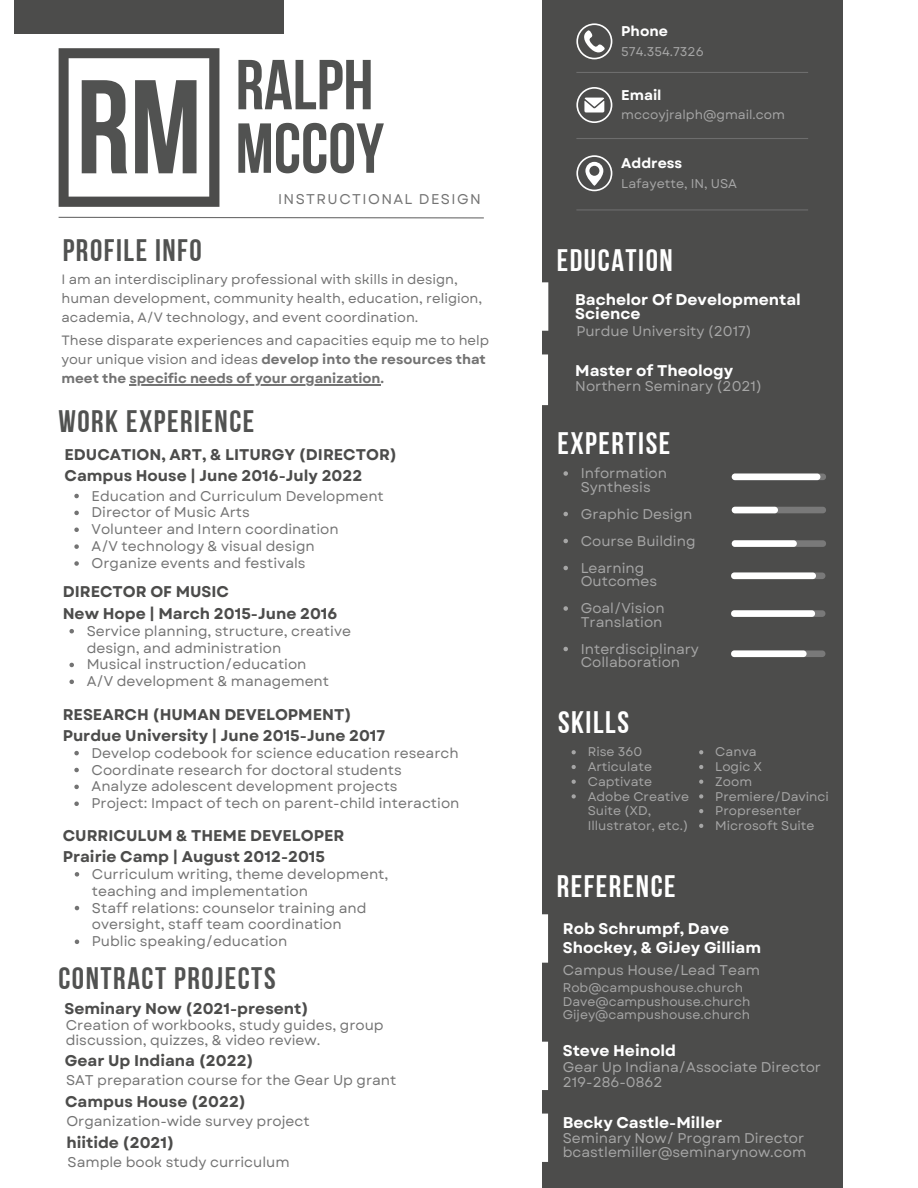
<style>
.page{position:relative;width:918px;height:1188px;background:#fff}
.page>*{position:absolute;margin:0;border:0;box-sizing:border-box;transform-origin:0 0}
.t1{font:133.05px "Bebas Neue Cyrillic";color:#515251}
.t2{font:70.5px "Bebas Neue Cyrillic";color:#515251}
.t3{font:31.05px "Bebas Neue Cyrillic";letter-spacing:.05em;color:#515251}
.t4{font:31.05px "Bebas Neue Cyrillic";letter-spacing:.05em;color:#fff}
.t5{font:700 15.45px "Garet";color:#4c4c4b}
.t6{font:700 15.45px/14.7px "Garet";color:#fff}
.t7{font:14.1px/16.8px "Garet";color:#737373}
.t8{font:14.1px/13.5px "Garet";color:#a6a6a6}
.t9{font:14.1px "Garet";letter-spacing:.1em;color:#737373}
.t10{font:700 14.1px "Garet";color:#fff}
.t11{font:13.5px/19.2px "Garet";color:#737373}
.t12{font:12.75px "Garet";color:#a6a6a6}
.t13{font:12.6px/14.7px "Garet";color:#a6a6a6}
.s1{font-weight:700}
</style>
<div class="page">
<div style="left:542px;top:0;width:300px;height:1188px;background:#4c4c4b"></div>
<div style="left:14px;top:0;width:270px;height:34px;background:#4c4c4b"></div>
<svg style="left:576px;top:23px;width:36px;height:36px"></svg>
<svg style="left:576px;top:155px;width:36px;height:36px"></svg>
<svg style="left:576px;top:87px;width:36px;height:36px"></svg>
<hr style="left:576px;top:72px;width:232px;height:1px;background:#6d6d6d">
<hr style="left:576px;top:138px;width:232px;height:1px;background:#6d6d6d">
<hr style="left:576px;top:209px;width:232px;height:1px;background:#6d6d6d">
<div style="left:539px;top:282px;width:9px;height:49px;background:#fff"></div>
<div style="left:539px;top:354px;width:9px;height:51px;background:#fff"></div>
<svg style="left:58px;top:216px;width:426px;height:3px"></svg>
<svg style="left:59px;top:48px;width:160px;height:159px"></svg>
<svg style="left:563px;top:471px;width:5px;height:5px"></svg>
<svg style="left:563px;top:512px;width:5px;height:4px"></svg>
<svg style="left:563px;top:539px;width:5px;height:4px"></svg>
<svg style="left:563px;top:566px;width:5px;height:4px"></svg>
<svg style="left:563px;top:606px;width:5px;height:5px"></svg>
<svg style="left:563px;top:647px;width:5px;height:4px"></svg>
<svg style="left:732px;top:474px;width:94px;height:6px"></svg>
<svg style="left:731px;top:573px;width:94px;height:6px"></svg>
<svg style="left:732px;top:507px;width:94px;height:6px"></svg>
<svg style="left:731px;top:610px;width:94px;height:7px"></svg>
<svg style="left:731px;top:650px;width:94px;height:7px"></svg>
<svg style="left:732px;top:540px;width:94px;height:7px"></svg>
<svg style="left:74px;top:494px;width:5px;height:4px"></svg>
<svg style="left:74px;top:511px;width:5px;height:4px"></svg>
<svg style="left:74px;top:528px;width:5px;height:4px"></svg>
<svg style="left:74px;top:544px;width:5px;height:5px"></svg>
<svg style="left:74px;top:561px;width:5px;height:5px"></svg>
<svg style="left:75px;top:872px;width:4px;height:5px"></svg>
<svg style="left:75px;top:906px;width:4px;height:4px"></svg>
<svg style="left:75px;top:940px;width:4px;height:4px"></svg>
<svg style="left:69px;top:629px;width:5px;height:4px"></svg>
<svg style="left:69px;top:663px;width:5px;height:4px"></svg>
<svg style="left:69px;top:680px;width:5px;height:4px"></svg>
<div style="left:539px;top:914px;width:9px;height:49px;background:#fff"></div>
<div style="left:539px;top:1042px;width:9px;height:48px;background:#fff"></div>
<div style="left:539px;top:1114px;width:9px;height:48px;background:#fff"></div>
<hr style="left:129px;top:384px;width:252px;height:1px;background:#737373">
<svg style="left:572px;top:750px;width:4px;height:4px"></svg>
<svg style="left:572px;top:765px;width:4px;height:4px"></svg>
<svg style="left:572px;top:780px;width:4px;height:4px"></svg>
<svg style="left:572px;top:794px;width:4px;height:5px"></svg>
<svg style="left:699px;top:750px;width:4px;height:4px"></svg>
<svg style="left:699px;top:765px;width:4px;height:4px"></svg>
<svg style="left:699px;top:780px;width:4px;height:4px"></svg>
<svg style="left:699px;top:794px;width:4px;height:5px"></svg>
<svg style="left:699px;top:809px;width:4px;height:4px"></svg>
<svg style="left:699px;top:824px;width:4px;height:4px"></svg>
<svg style="left:74px;top:751px;width:5px;height:4px"></svg>
<svg style="left:74px;top:768px;width:5px;height:4px"></svg>
<svg style="left:74px;top:785px;width:5px;height:4px"></svg>
<svg style="left:74px;top:802px;width:5px;height:4px"></svg>
<p class="t1" style="left:76px;top:74px;width:127px">RM</p>
<p class="t3" style="left:63px;top:238px;width:141px">PROFILE INFO</p>
<p class="t2" style="left:236px;top:56px;width:139px">RALPH</p>
<p class="t2" style="left:236px;top:120px;width:150px">MCCOY</p>
<p class="t9" style="left:278px;top:189px;width:204px">INSTRUCTIONAL DESIGN</p>
<p class="t11" style="left:62px;top:270px;width:422px">I am an interdisciplinary professional with skills in design, human development, community health, education, religion, academia, A/V technology, and event coordination.</p>
<p class="t11" style="left:61px;top:330px;width:429px">These disparate experiences and capacities equip me to help your unique vision and ideas <span class="s1">develop into the resources that meet the specific needs of your organization.</span></p>
<p class="t3" style="left:58px;top:408px;width:197px">WORK EXPERIENCE</p>
<p class="t5" style="left:65px;top:444px;width:334px">EDUCATION, ART, &amp; LITURGY (DIRECTOR)</p>
<p class="t5" style="left:65px;top:465px;width:299px">Campus House | June 2016-July 2022</p>
<p class="t7" style="left:92px;top:487px;width:294px">Education and Curriculum Development</p>
<p class="t7" style="left:92px;top:504px;width:160px">Director of Music Arts</p>
<p class="t7" style="left:92px;top:521px;width:249px">Volunteer and Intern coordination</p>
<p class="t7" style="left:92px;top:538px;width:225px">A/V technology &amp; visual design</p>
<p class="t7" style="left:92px;top:555px;width:216px">Organize events and festivals</p>
<p class="t5" style="left:63px;top:581px;width:168px">DIRECTOR OF MUSIC</p>
<p class="t5" style="left:63px;top:602px;width:276px">New Hope | March 2015-June 2016</p>
<p class="t7" style="left:87px;top:622px;width:266px">Service planning, structure, creative design, and administration</p>
<p class="t7" style="left:87px;top:656px;width:221px">Musical instruction/education</p>
<p class="t7" style="left:87px;top:673px;width:244px">A/V development &amp; management</p>
<p class="t5" style="left:63px;top:704px;width:290px">RESEARCH (HUMAN DEVELOPMENT)</p>
<p class="t5" style="left:63px;top:725px;width:324px">Purdue University | June 2015-June 2017</p>
<p class="t7" style="left:92px;top:744px;width:369px">Develop codebook for science education research</p>
<p class="t7" style="left:92px;top:761px;width:312px">Coordinate research for doctoral students</p>
<p class="t7" style="left:92px;top:778px;width:308px">Analyze adolescent development projects</p>
<p class="t7" style="left:92px;top:795px;width:369px">Project: Impact of tech on parent-child interaction</p>
<p class="t5" style="left:63px;top:824px;width:283px">CURRICULUM &amp; THEME DEVELOPER</p>
<p class="t5" style="left:63px;top:845px;width:264px">Prairie Camp | August 2012-2015</p>
<p class="t7" style="left:92px;top:866px;width:298px">Curriculum writing, theme development, teaching and implementation</p>
<p class="t7" style="left:92px;top:899px;width:276px">Staff relations: counselor training and oversight, staff team coordination</p>
<p class="t7" style="left:92px;top:933px;width:197px">Public speaking/education</p>
<p class="t3" style="left:58px;top:966px;width:219px">CONTRACT PROJECTS</p>
<p class="t5" style="left:65px;top:997px;width:246px">Seminary Now (2021-present)</p>
<p class="t7" style="left:66px;top:1018px;width:319px;line-height:14.7px">Creation of workbooks, study guides, group discussion, quizzes, &amp; video review.</p>
<p class="t5" style="left:65px;top:1050px;width:191px">Gear Up Indiana (2022)</p>
<p class="t7" style="left:66px;top:1072px;width:332px">SAT preparation course for the Gear Up grant</p>
<p class="t5" style="left:65px;top:1090px;width:183px">Campus House (2022)</p>
<p class="t7" style="left:66px;top:1112px;width:245px">Organization-wide survey project</p>
<p class="t5" style="left:66px;top:1131px;width:110px">hiitide (2021)</p>
<p class="t7" style="left:68px;top:1153px;width:224px">Sample book study curriculum</p>
<p class="t10" style="left:621px;top:21px;width:48px">Phone</p>
<p class="t12" style="left:621px;top:42px;width:84px">574.354.7326</p>
<p class="t10" style="left:621px;top:85px;width:42px">Email</p>
<p class="t12" style="left:621px;top:106px;width:165px">mccoyjralph@gmail.com</p>
<p class="t10" style="left:621px;top:153px;width:63px">Address</p>
<p class="t12" style="left:621px;top:174px;width:117px">Lafayette, IN, USA</p>
<p class="t4" style="left:557px;top:248px;width:118px">EDUCATION</p>
<p class="t6" style="left:575px;top:292px;width:227px">Bachelor Of Developmental<br>Science</p>
<p class="t8" style="left:576px;top:325px;width:177px">Purdue University (2017)</p>
<p class="t6" style="left:575px;top:363px;width:159px">Master of Theology</p>
<p class="t8" style="left:575px;top:380px;width:188px">Northern Seminary (2021)</p>
<p class="t4" style="left:557px;top:431px;width:114px">EXPERTISE</p>
<p class="t8" style="left:581px;top:466px;width:88px">Information<br>Synthesis</p>
<p class="t8" style="left:581px;top:507px;width:113px">Graphic Design</p>
<p class="t8" style="left:581px;top:534px;width:116px">Course Building</p>
<p class="t8" style="left:581px;top:561px;width:78px">Learning<br>Outcomes</p>
<p class="t8" style="left:581px;top:601px;width:85px">Goal/Vision<br>Translation</p>
<p class="t8" style="left:581px;top:642px;width:120px">Interdisciplinary<br>Collaboration</p>
<p class="t4" style="left:558px;top:709px;width:72px">SKILLS</p>
<p class="t13" style="left:588px;top:745px;width:56px">Rise 360</p>
<p class="t13" style="left:588px;top:760px;width:66px">Articulate</p>
<p class="t13" style="left:588px;top:774px;width:66px">Captivate</p>
<p class="t13" style="left:588px;top:789px;width:103px">Adobe Creative<br>Suite (XD,<br>Illustrator, etc.)</p>
<p class="t4" style="left:557px;top:873px;width:120px">REFERENCE</p>
<p class="t13" style="left:715px;top:745px;width:43px">Canva</p>
<p class="t13" style="left:715px;top:760px;width:49px">Logic X</p>
<p class="t13" style="left:715px;top:774px;width:38px">Zoom</p>
<p class="t13" style="left:715px;top:789px;width:115px">Premiere/Davinci</p>
<p class="t13" style="left:715px;top:804px;width:88px">Propresenter</p>
<p class="t13" style="left:715px;top:818px;width:101px">Microsoft Suite</p>
<p class="t6" style="left:563px;top:919px;width:200px;line-height:19.2px">Rob Schrumpf, Dave<br>Shockey, &amp; GiJey Gilliam</p>
<p class="t8" style="left:563px;top:964px;width:199px">Campus House/Lead Team</p>
<p class="t13" style="left:563px;top:980px;width:182px">Rob@campushouse.church</p>
<p class="t13" style="left:563px;top:994px;width:189px">Dave@campushouse.church</p>
<p class="t13" style="left:563px;top:1008px;width:189px">Gijey@campushouse.church</p>
<p class="t6" style="left:563px;top:1043px;width:115px">Steve Heinold</p>
<p class="t8" style="left:563px;top:1060px;width:260px">Gear Up Indiana/Associate Director</p>
<p class="t8" style="left:563px;top:1075px;width:101px">219-286-0862</p>
<p class="t6" style="left:563px;top:1115px;width:161px">Becky Castle-Miller</p>
<p class="t8" style="left:563px;top:1131px;width:243px">Seminary Now/ Program Director</p>
<p class="t8" style="left:563px;top:1146px;width:245px">bcastlemiller@seminarynow.com</p>
</div>
